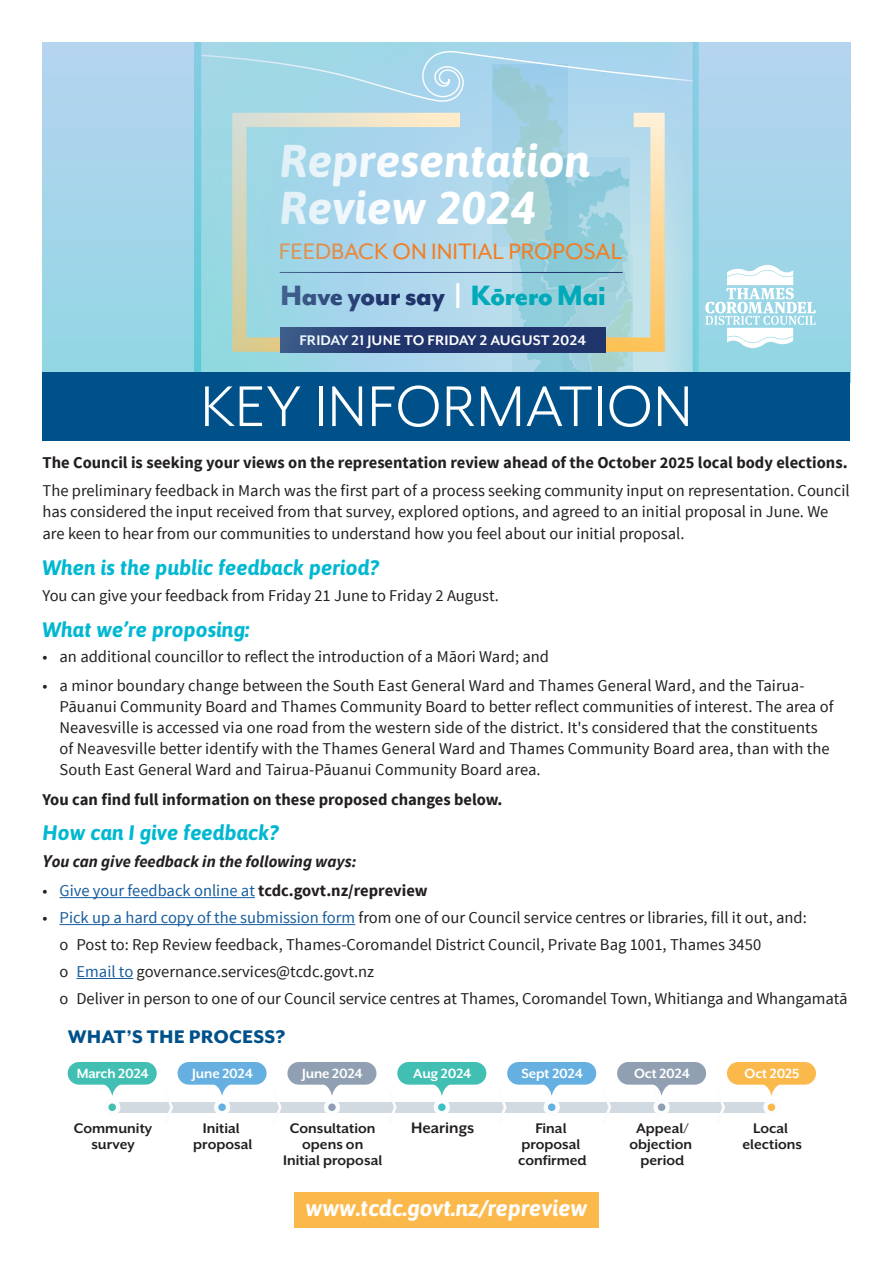
<style>
.page{position:relative;width:893px;height:1263px;background:#fff}
.page>*{position:absolute;margin:0;border:0;box-sizing:border-box;transform-origin:0 0}
.t1{font:66px "Mr Eaves Mod OT";letter-spacing:.01em;color:#fff}
.t2{font:italic 700 46.05px/47.1px "Asap";color:#fff}
.t3{font:800 32.25px "Mr Eaves Mod OT";letter-spacing:-.025em;color:#21356d}
.t4{font:25.8px "Mr Eaves Mod OT";color:#f47d21}
.t5{font:italic 700 22.5px "Asap";color:#fff}
.t6{font:italic 700 21px "Asap";color:#00b8d1}
.t7{font:800 21px "Mr Eaves Mod OT";letter-spacing:.01em;color:#00518a}
.t8{font:700 17.4px "Mr Eaves XL San OT";color:#231f20}
.t9{font:16.5px/21px "Source Sans Pro";color:#231f20}
.t10{font:700 16.5px "Source Sans Pro";color:#231f20}
.t11{font:16.5px "Source Sans Pro";color:#175d9e}
.t12{font:italic 700 16.5px "Source Sans Pro";color:#231f20}
.t13{font:700 16.05px/16px "Mr Eaves XL San OT";color:#231f20;text-align:center}
.t14{font:700 16.05px "Mr Eaves Mod OT";letter-spacing:.01em;color:#fff}
.t15{font:700 15.3px "Mr Eaves XL San OT";letter-spacing:-.01em;color:#fff}
.s1{font-weight:400;font-size:41.4px;color:#fff}
.s2{color:#00aab9}
.s3{font-size:18px}
.s4{color:#231f20}
.s5{font-weight:700;color:#231f20}
.s6{color:#175d9e}
</style>
<div class="page">
<div style="left:43px;top:43px;width:807px;height:339px;background:linear-gradient(to bottom,#b5d4ef,#91d6e3)"></div>
<svg style="left:194px;top:43px;width:505px;height:329px;background:#a2d6e6"></svg>
<svg style="left:232px;top:113px;width:228px;height:239px;background:#afd6e2"></svg>
<hr style="left:280px;top:272px;width:343px;height:1px;background:#21356d">
<svg style="left:472px;top:113px;width:193px;height:239px;background:#add3d8"></svg>
<svg style="left:280px;top:327px;width:325px;height:26px;background:#253b71"></svg>
<div style="left:43px;top:372px;width:807px;height:68px;background:#00518a"></div>
<div style="left:108px;top:1102px;width:667px;height:10px;background:#d1d9e1"></div>
<svg style="left:164px;top:1102px;width:9px;height:11px"></svg>
<svg style="left:272px;top:1102px;width:10px;height:11px"></svg>
<svg style="left:387px;top:1102px;width:10px;height:11px"></svg>
<svg style="left:497px;top:1102px;width:10px;height:11px"></svg>
<svg style="left:602px;top:1102px;width:9px;height:11px"></svg>
<svg style="left:716px;top:1102px;width:9px;height:11px"></svg>
<svg style="left:105px;top:1085px;width:15px;height:28px"></svg>
<div style="left:68px;top:1062px;width:89px;height:23px;background:#41bfb3;border-radius:11px"></div>
<svg style="left:214px;top:1085px;width:16px;height:28px"></svg>
<div style="left:178px;top:1062px;width:89px;height:23px;background:#65b0e1;border-radius:11px"></div>
<svg style="left:324px;top:1085px;width:16px;height:28px"></svg>
<div style="left:287px;top:1062px;width:89px;height:23px;background:#90a0b2;border-radius:11px"></div>
<svg style="left:434px;top:1085px;width:16px;height:28px"></svg>
<div style="left:397px;top:1062px;width:89px;height:23px;background:#41bfb3;border-radius:11px"></div>
<svg style="left:543px;top:1085px;width:17px;height:28px"></svg>
<div style="left:507px;top:1062px;width:89px;height:23px;background:#65b0e1;border-radius:11px"></div>
<svg style="left:653px;top:1085px;width:17px;height:28px"></svg>
<div style="left:617px;top:1062px;width:89px;height:23px;background:#90a0b2;border-radius:11px"></div>
<svg style="left:763px;top:1085px;width:16px;height:28px"></svg>
<div style="left:727px;top:1062px;width:89px;height:23px;background:#fcb94b;border-radius:11px"></div>
<div style="left:294px;top:1192px;width:305px;height:36px;background:#fcb94b"></div>
<hr style="left:60px;top:897px;width:195px;height:1px;background:#175d9e">
<hr style="left:60px;top:924px;width:295px;height:1px;background:#175d9e">
<hr style="left:77px;top:978px;width:56px;height:1px;background:#175d9e">
<svg style="left:705px;top:265px;width:111px;height:83px"></svg>
<h2 class="t2" style="left:280px;top:135px;width:312px">Representation<br>Review 2024</h2>
<h3 class="t4" style="left:279px;top:237px;width:345px">FEEDBACK ON INITIAL PROPOSAL</h3>
<h3 class="t3" style="left:280px;top:278px;width:328px">Have your say <span class="s1">l</span> <span class="s2">Ko</span><sup>-</sup><span class="s2">rero Mai</span></h3>
<p class="t14" style="left:299px;top:331px;width:289px">FRIDAY 21 JUNE TO FRIDAY 2 AUGUST 2024</p>
<p class="t1" style="left:200px;top:370px;width:493px">KEY INFORMATION</p>
<p class="t10" style="left:43px;top:452px;width:807px">The Council is seeking your views on the representation review ahead of the October 2025 local body elections.</p>
<p class="t9" style="left:43px;top:480px;width:809px">The preliminary feedback in March was the first part of a process seeking community input on representation. Council has considered the input received from that survey, explored options, and agreed to an initial proposal in June. We</p>
<p class="t9" style="left:43px;top:524px;width:644px">are keen to hear from our communities to understand how you feel about our initial proposal.</p>
<p class="t6" style="left:43px;top:553px;width:338px">When is the public feedback period?</p>
<p class="t9" style="left:43px;top:586px;width:458px">You can give your feedback from Friday 21 June to Friday 2 August.</p>
<p class="t6" style="left:43px;top:615px;width:208px">What we’re proposing:</p>
<p class="t9" style="left:43px;top:646px;width:508px">• an additional councillor to reflect the introduction of a Māori Ward; and</p>
<p class="t9" style="left:60px;top:676px;width:776px;text-indent:-17px">• a minor boundary change between the South East General Ward and Thames General Ward, and the Tairua-Pāuanui Community Board and Thames Community Board to better reflect communities of interest. The area of Neavesville is accessed via one road from the western side of the district. It's considered that the constituents of Neavesville better identify with the Thames General Ward and Thames Community Board area, than with the South East General Ward and Tairua-Pāuanui Community Board area.</p>
<p class="t10" style="left:43px;top:789px;width:461px">You can find full information on these proposed changes below.</p>
<p class="t6" style="left:43px;top:818px;width:238px">How can I give feedback?</p>
<p class="t12" style="left:43px;top:851px;width:316px"><span class="s3">Y</span>ou can give feedback in the following ways:</p>
<p class="t11" style="left:43px;top:881px;width:387px"><span class="s4">•</span> Give your feedback online at <span class="s5">tcdc.govt.nz/repreview</span></p>
<p class="t9" style="left:43px;top:908px;width:766px">• <span class="s6">Pick up a hard copy of the submission form</span> from one of our Council service centres or libraries, fill it out, and:</p>
<p class="t9" style="left:60px;top:934px;width:703px">o Post to: Rep Review feedback, Thames-Coromandel District Council, Private Bag 1001, Thames 3450</p>
<p class="t9" style="left:60px;top:961px;width:316px">o <span class="s6">Email to</span> governance.services@tcdc.govt.nz</p>
<p class="t9" style="left:60px;top:988px;width:789px">o Deliver in person to one of our Council service centres at Thames, Coromandel Town, Whitianga and Whangamatā</p>
<p class="t7" style="left:68px;top:1025px;width:219px">WHAT’S THE PROCESS?</p>
<p class="t15" style="left:77px;top:1064px;width:74px">March 2024</p>
<p class="t15" style="left:192px;top:1064px;width:62px">June 2024</p>
<p class="t15" style="left:302px;top:1064px;width:62px">June 2024</p>
<p class="t15" style="left:413px;top:1064px;width:60px">Aug 2024</p>
<p class="t15" style="left:522px;top:1064px;width:63px">Sept 2024</p>
<p class="t15" style="left:634px;top:1064px;width:57px">Oct 2024</p>
<p class="t15" style="left:745px;top:1064px;width:56px">Oct 2025</p>
<p class="t13" style="left:74px;top:1120px;width:80px">Community survey</p>
<p class="t13" style="left:193px;top:1120px;width:61px">Initial proposal</p>
<p class="t13" style="left:283px;top:1120px;width:101px">Consultation opens on<br>Initial proposal</p>
<p class="t8" style="left:411px;top:1118px;width:65px">Hearings</p>
<p class="t13" style="left:518px;top:1120px;width:70px">Final proposal confirmed</p>
<p class="t13" style="left:629px;top:1120px;width:64px">Appeal/ objection period</p>
<p class="t13" style="left:742px;top:1120px;width:61px">Local elections</p>
<p class="t5" style="left:306px;top:1193px;width:283px">www.tcdc.govt.nz/repreview</p>
</div>
